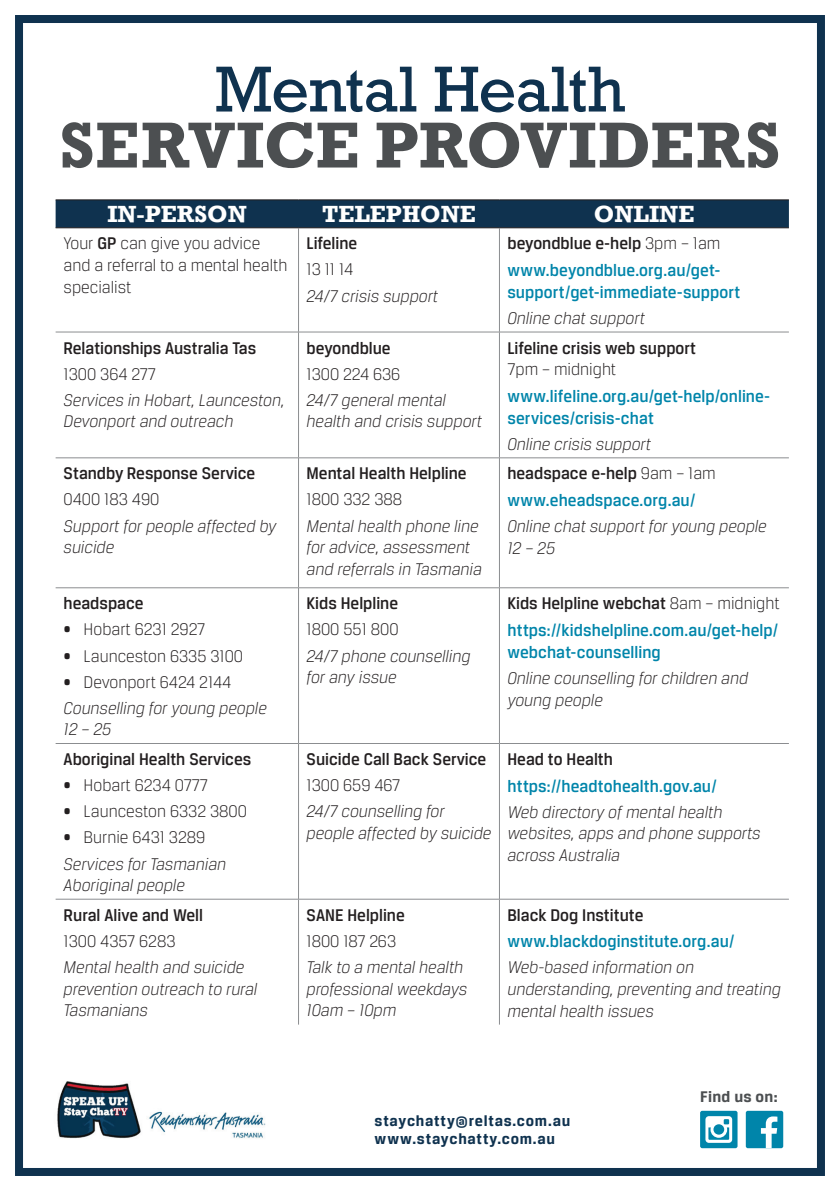
<style>
.page{position:relative;width:840px;height:1191px;background:#fff}
.page>*{position:absolute;margin:0;border:0;box-sizing:border-box;transform-origin:0 0}
.t1{font:700 66px "Rockwell";letter-spacing:.005em;color:#4c4f51}
.t2{font:66px "Rockwell";letter-spacing:-.02em;color:#0f324f}
.t3{font:700 24px "Rockwell";color:#fff}
.t4{font:italic 300 18px/21.6px "Breuer Text";color:#231f20;scale:.95 1}
.t5{font:500 18px/26.6px "Breuer Text";letter-spacing:.005em;color:#0085aa;scale:.95 1}
.t6{font:300 18px/21.6px "Breuer Text";color:#231f20;scale:.95 1}
.t7{font:500 18px "Breuer Text";color:#231f20;scale:.95 1}
.t8{font:700 16.4px "Breuer Text";letter-spacing:.02em;color:#4c4f51}
.t9{font:700 16px/18px "Breuer Text";letter-spacing:.045em;color:#0f324f}
.s1{font-weight:500}
.s2{color:#231f20}
.s3{font-weight:300;color:#231f20}
</style>
<div class="page">
<div style="left:15px;top:15px;width:809px;height:1161px;border:8px solid #0f324f"></div>
<div style="left:745px;top:1110px;width:37px;height:38px;background:#0085aa;border-radius:2px"></div>
<svg style="left:760px;top:1116px;width:17px;height:32px"></svg>
<svg style="left:699px;top:1110px;width:38px;height:38px"></svg>
<svg style="left:705px;top:1116px;width:26px;height:26px"></svg>
<div style="left:56px;top:200px;width:732px;height:27px;background:#0f324f"></div>
<hr style="left:56px;top:199px;width:242px;height:1px;background:#231f20">
<hr style="left:298px;top:199px;width:201px;height:1px;background:#231f20">
<hr style="left:499px;top:199px;width:289px;height:1px;background:#231f20">
<hr style="left:56px;top:227px;width:242px;height:1px;background:#231f20">
<hr style="left:298px;top:227px;width:201px;height:1px;background:#231f20">
<hr style="left:499px;top:227px;width:289px;height:1px;background:#231f20">
<hr style="left:298px;top:228px;width:1px;height:104px;background:#8b8d90">
<hr style="left:499px;top:228px;width:1px;height:104px;background:#8b8d90">
<hr style="left:56px;top:332px;width:242px;height:1px;background:#8b8d90">
<hr style="left:298px;top:332px;width:201px;height:1px;background:#8b8d90">
<hr style="left:298px;top:332px;width:1px;height:125px;background:#8b8d90">
<hr style="left:499px;top:332px;width:289px;height:1px;background:#8b8d90">
<hr style="left:499px;top:332px;width:1px;height:125px;background:#8b8d90">
<hr style="left:56px;top:457px;width:242px;height:1px;background:#8b8d90">
<hr style="left:298px;top:457px;width:201px;height:1px;background:#8b8d90">
<hr style="left:298px;top:458px;width:1px;height:129px;background:#8b8d90">
<hr style="left:499px;top:457px;width:289px;height:1px;background:#8b8d90">
<hr style="left:499px;top:458px;width:1px;height:129px;background:#8b8d90">
<hr style="left:56px;top:587px;width:242px;height:1px;background:#8b8d90">
<hr style="left:298px;top:587px;width:201px;height:1px;background:#8b8d90">
<hr style="left:298px;top:588px;width:1px;height:155px;background:#8b8d90">
<hr style="left:499px;top:587px;width:289px;height:1px;background:#8b8d90">
<hr style="left:499px;top:588px;width:1px;height:155px;background:#8b8d90">
<hr style="left:56px;top:743px;width:242px;height:1px;background:#8b8d90">
<hr style="left:298px;top:743px;width:201px;height:1px;background:#8b8d90">
<hr style="left:298px;top:743px;width:1px;height:156px;background:#8b8d90">
<hr style="left:499px;top:743px;width:289px;height:1px;background:#8b8d90">
<hr style="left:499px;top:743px;width:1px;height:156px;background:#8b8d90">
<hr style="left:56px;top:899px;width:242px;height:1px;background:#8b8d90">
<hr style="left:298px;top:899px;width:201px;height:1px;background:#8b8d90">
<hr style="left:298px;top:899px;width:1px;height:125px;background:#8b8d90">
<hr style="left:499px;top:899px;width:289px;height:1px;background:#8b8d90">
<hr style="left:499px;top:899px;width:1px;height:125px;background:#8b8d90">
<img style="left:57px;top:1081px;width:209px;height:58px">
<h1 class="t2" style="left:214px;top:51px;width:412px">Mental Health</h1>
<h1 class="t1" style="left:59px;top:105px;width:721px">SERVICE PROVIDERS</h1>
<h2 class="t3" style="left:107px;top:199px;width:141px">IN-PERSON</h2>
<h2 class="t3" style="left:322px;top:199px;width:155px">TELEPHONE</h2>
<h2 class="t3" style="left:593px;top:199px;width:102px">ONLINE</h2>
<p class="t6" style="left:64px;top:232px;width:237px">Your <span class="s1">GP</span> can give you advice and a referral to a mental health specialist</p>
<p class="t7" style="left:306px;top:233px;width:55px">Lifeline</p>
<p class="t5" style="left:507px;top:230px;width:225px"><span class="s2">beyondblue e-help</span> <span class="s3">3pm – 1am </span>www.beyondblue.org.au/get-</p>
<p class="t5" style="left:507px;top:278px;width:247px">support/get-immediate-support</p>
<p class="t4" style="left:507px;top:307px;width:146px">Online chat support</p>
<p class="t6" style="left:306px;top:258px;width:51px">13 11 14</p>
<p class="t4" style="left:306px;top:285px;width:140px">24/7 crisis support</p>
<p class="t7" style="left:64px;top:337px;width:204px">Relationships Australia Tas</p>
<p class="t6" style="left:64px;top:363px;width:99px">1300 364 277</p>
<p class="t4" style="left:64px;top:389px;width:234px">Services in Hobart, Launceston,<br>Devonport and outreach</p>
<p class="t7" style="left:64px;top:463px;width:203px">Standby Response Service</p>
<p class="t6" style="left:64px;top:488px;width:102px">0400 183 490</p>
<p class="t4" style="left:64px;top:515px;width:225px">Support for people affected by suicide</p>
<p class="t7" style="left:64px;top:593px;width:86px">headspace</p>
<p class="t6" style="left:64px;top:618px;width:150px">• Hobart 6231 2927</p>
<p class="t6" style="left:64px;top:644px;width:190px">• Launceston 6335 3100</p>
<p class="t6" style="left:64px;top:671px;width:178px">• Devonport 6424 2144</p>
<p class="t4" style="left:64px;top:697px;width:215px">Counselling for young people<br>12 – 25</p>
<p class="t7" style="left:64px;top:749px;width:199px">Aboriginal Health Services</p>
<p class="t6" style="left:64px;top:774px;width:153px">• Hobart 6234 0777</p>
<p class="t6" style="left:64px;top:800px;width:194px">• Launceston 6332 3800</p>
<p class="t6" style="left:64px;top:826px;width:150px">• Burnie 6431 3289</p>
<p class="t4" style="left:64px;top:852px;width:172px">Services for Tasmanian<br>Aboriginal people</p>
<p class="t7" style="left:64px;top:904px;width:148px">Rural Alive and Well</p>
<p class="t6" style="left:64px;top:930px;width:119px">1300 4357 6283</p>
<p class="t4" style="left:64px;top:956px;width:205px">Mental health and suicide prevention outreach to rural<br>Tasmanians</p>
<p class="t7" style="left:306px;top:337px;width:90px">beyondblue</p>
<p class="t6" style="left:306px;top:363px;width:100px">1300 224 636</p>
<p class="t4" style="left:306px;top:389px;width:186px">24/7 general mental health and crisis support</p>
<p class="t7" style="left:306px;top:463px;width:170px">Mental Health Helpline</p>
<p class="t6" style="left:306px;top:488px;width:102px">1800 332 388</p>
<p class="t4" style="left:306px;top:515px;width:186px">Mental health phone line for advice, assessment and referrals in Tasmania</p>
<p class="t7" style="left:306px;top:593px;width:98px">Kids Helpline</p>
<p class="t6" style="left:306px;top:618px;width:98px">1800 551 800</p>
<p class="t4" style="left:306px;top:644px;width:174px">24/7 phone counselling for any issue</p>
<p class="t7" style="left:507px;top:337px;width:200px">Lifeline crisis web support</p>
<p class="t6" style="left:507px;top:358px;width:116px">7pm – midnight</p>
<p class="t5" style="left:507px;top:384px;width:278px;line-height:22px">www.lifeline.org.au/get-help/online&shy;services/crisis-chat</p>
<p class="t4" style="left:507px;top:433px;width:152px">Online crisis support</p>
<p class="t5" style="left:507px;top:460px;width:221px"><span class="s2">headspace e-help</span> <span class="s3">9am – 1am </span>www.eheadspace.org.au/</p>
<p class="t4" style="left:507px;top:515px;width:274px">Online chat support for young people<br>12 – 25</p>
<p class="t5" style="left:507px;top:590px;width:288px"><span class="s2">Kids Helpline webchat</span> <span class="s3">8am – midnight </span>https://kidshelpline.com.au/get-help/</p>
<p class="t5" style="left:507px;top:638px;width:163px">webchat-counselling</p>
<p class="t4" style="left:507px;top:667px;width:255px">Online counselling for children and young people</p>
<p class="t7" style="left:306px;top:749px;width:191px">Suicide Call Back Service</p>
<p class="t6" style="left:306px;top:774px;width:100px">1300 659 467</p>
<p class="t4" style="left:306px;top:800px;width:196px">24/7 counselling for people affected by suicide</p>
<p class="t7" style="left:507px;top:749px;width:112px">Head to Health</p>
<p class="t5" style="left:507px;top:772px;width:222px">https://headtohealth.gov.au/</p>
<p class="t4" style="left:507px;top:800px;width:268px">Web directory of mental health websites, apps and phone supports across Australia</p>
<p class="t7" style="left:306px;top:904px;width:105px">SANE Helpline</p>
<p class="t6" style="left:306px;top:930px;width:96px">1800 187 263</p>
<p class="t4" style="left:306px;top:956px;width:170px">Talk to a mental health professional weekdays<br>10am – 10pm</p>
<p class="t7" style="left:507px;top:904px;width:145px">Black Dog Institute</p>
<p class="t5" style="left:507px;top:927px;width:240px">www.blackdoginstitute.org.au/</p>
<p class="t4" style="left:507px;top:956px;width:289px">Web-based information on understanding, preventing and treating mental health issues</p>
<p class="t9" style="left:374px;top:1111px;width:197px">staychatty@reltas.com.au www.staychatty.com.au</p>
<p class="t8" style="left:699px;top:1087px;width:79px">Find us on:</p>
</div>
